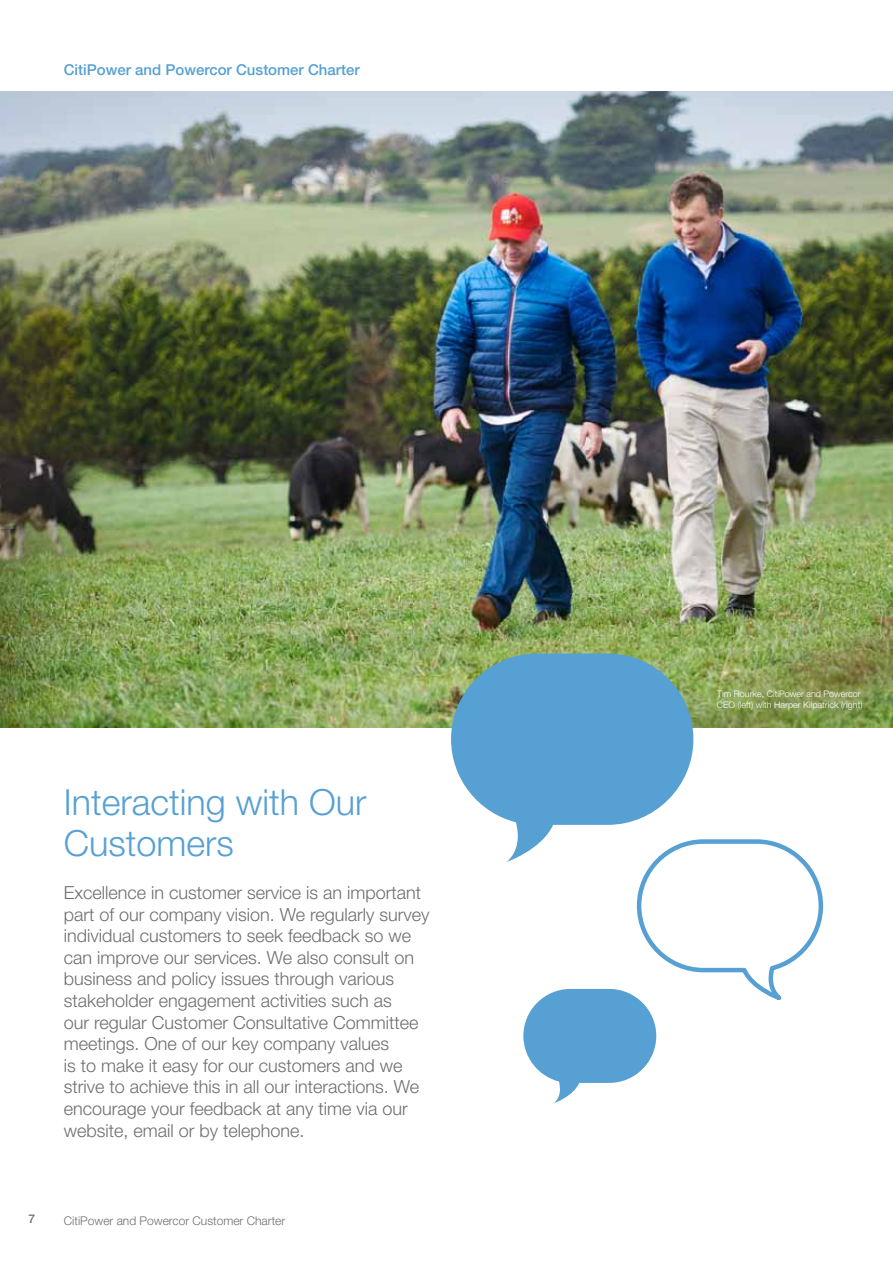
<style>
.page{position:relative;width:893px;height:1263px;background:#fff}
.page>*{position:absolute;margin:0;border:0;box-sizing:border-box;transform-origin:0 0}
.t1{font:300 36px/41.2px "Helvetica Neue";color:#56a0d3}
.t2{font:300 18px/21.6px "Helvetica Neue";color:#6d6e71}
.t3{font:500 15px "Helvetica Neue";color:#56a0d3}
.t4{font:300 12px "Helvetica Neue";color:#6d6e71}
.t5{font:500 12px "Helvetica Neue";color:#6d6e71}
.t6{font:300 9px/10.8px "Helvetica Neue";color:#fff}
</style>
<div class="page">
<img style="left:0;top:91px;width:893px;height:637px">
<svg style="left:451px;top:653px;width:242px;height:209px;fill:#56a0d3"></svg>
<svg style="left:523px;top:837px;width:301px;height:266px"></svg>
<p class="t3" style="left:64px;top:61px;width:297px">CitiPower and Powercor Customer Charter</p>
<h1 class="t1" style="left:64px;top:779px;width:304px">Interacting with Our<br>Customers</h1>
<p class="t2" style="left:64px;top:881px;width:367px">Excellence in customer service is an important part of our company vision. We regularly survey individual customers to seek feedback so we can improve our services. We also consult on business and policy issues through various stakeholder engagement activities such as<br>our regular Customer Consultative Committee meetings. One of our key company values<br>is to make it easy for our customers and we strive to achieve this in all our interactions. We encourage your feedback at any time via our website, email or by telephone.</p>
<p class="t5" style="left:28px;top:1212px;width:8px">7</p>
<p class="t4" style="left:64px;top:1211px;width:223px">CitiPower and Powercor Customer Charter</p>
<p class="t6" style="left:717px;top:688px;width:147px">Tim Rourke, CitiPower and Powercor<br>CEO (left) with Harper Kilpatrick (right)</p>
</div>
